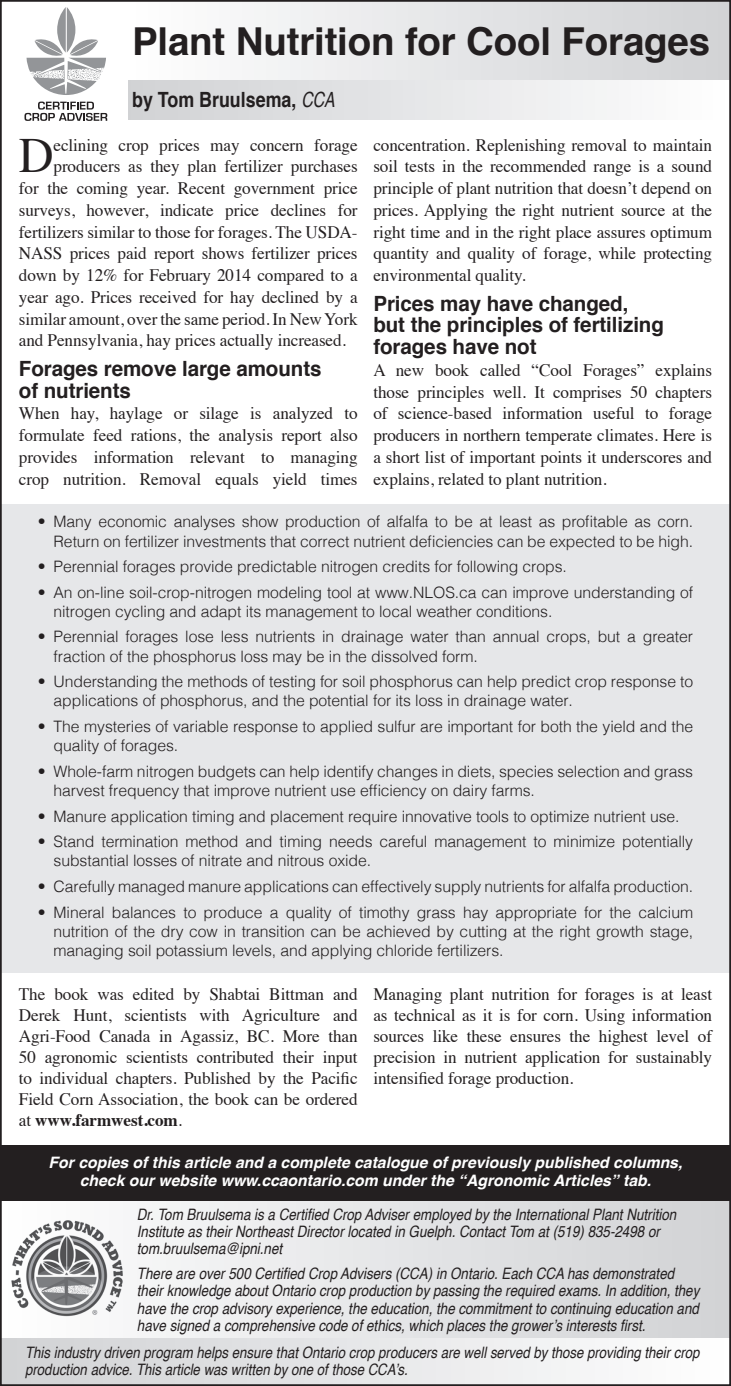
<style>
.page{position:relative;width:731px;height:1386px;background:#fff}
.page>*{position:absolute;margin:0;border:0;box-sizing:border-box;transform-origin:0 0}
.Paragraph_Style_2{font:49.18px "Times";color:#231f20}
.t1{font:700 38.5px "Helvetica";letter-spacing:-.005em;color:#231f20}
.t2{font:700 21px/21.7px "Helvetica";letter-spacing:-.005em;color:#231f20}
.t3{font:700 21px "Helvetica";letter-spacing:-.005em;color:#231f20;scale:.85 1}
.Paragraph_Style_2-2{font:17.5px/21.7px "Times";letter-spacing:-.005em;color:#231f20;text-align:justify}
.t4{font:300 15.75px/19.2px "Helvetica";letter-spacing:-.005em;color:#231f20}
.t5{font:italic 15.75px/17.2px "Helvetica";color:#231f20;scale:.85 1}
.t6{font:italic 15.75px/17.2px "Helvetica";color:#231f20;scale:.84 1}
.t7{font:italic 700 15.75px "Helvetica";color:#fff}
.s1{font-weight:400;font-style:italic}
.s2{font-weight:700}
</style>
<div class="page">
<div style="left:1px;top:504px;width:729px;height:469px;background:#e6e7e9"></div>
<div style="left:129px;top:0;width:602px;height:105px;background:linear-gradient(to right,#fff,#cfd0d3)"></div>
<div style="left:129px;top:80px;width:602px;height:40px;background:linear-gradient(to right,#d2d3d5,#fcfcfc)"></div>
<svg style="left:0;top:1338px;width:731px;height:48px"></svg>
<div style="left:0;top:1201px;width:731px;height:137px;background:linear-gradient(to right,#fefefe,#d1d2d4)"></div>
<div style="left:0;top:1145px;width:731px;height:56px;background:#231f20"></div>
<svg style="left:24px;top:102px;width:83px;height:19px"></svg>
<svg style="left:27px;top:7px;width:79px;height:88px"></svg>
<img style="left:7px;top:1208px;width:121px;height:121px">
<p class="t1" style="left:132px;top:10px;width:580px">Plant Nutrition for Cool Forages</p>
<p class="t3" style="left:132px;top:83px;width:240px">by Tom Bruulsema, <span class="s1">CCA</span></p>
<p class="Paragraph_Style_2" style="left:19px;top:109px;width:36px">D</p>
<p class="Paragraph_Style_2-2" style="left:54px;top:132px;width:306px">eclining crop prices may concern forage</p>
<p class="Paragraph_Style_2-2" style="left:54px;top:154px;width:306px">producers as they plan fertilizer purchases</p>
<p class="Paragraph_Style_2-2" style="left:19px;top:176px;width:340px">for the coming year. Recent government price</p>
<p class="Paragraph_Style_2-2" style="left:19px;top:198px;width:340px">surveys, however, indicate price declines for</p>
<p class="Paragraph_Style_2-2" style="left:19px;top:219px;width:340px">fertilizers similar to those for forages. The USDA-</p>
<p class="Paragraph_Style_2-2" style="left:19px;top:241px;width:340px">NASS prices paid report shows fertilizer prices</p>
<p class="Paragraph_Style_2-2" style="left:19px;top:263px;width:340px">down by 12% for February 2014 compared to a</p>
<p class="Paragraph_Style_2-2" style="left:19px;top:285px;width:340px">year ago. Prices received for hay declined by a</p>
<p class="Paragraph_Style_2-2" style="left:19px;top:306px;width:340px">similar amount, over the same period. In New York</p>
<p class="Paragraph_Style_2-2" style="left:19px;top:328px;width:328px">and Pennsylvania, hay prices actually increased.</p>
<p class="t2" style="left:19px;top:358px;width:304px">Forages remove large amounts</p>
<p class="t2" style="left:19px;top:380px;width:114px">of nutrients</p>
<p class="Paragraph_Style_2-2" style="left:19px;top:401px;width:340px">When hay, haylage or silage is analyzed to formulate feed rations, the analysis report also provides information relevant to managing crop nutrition. Removal equals yield times</p>
<p class="Paragraph_Style_2-2" style="left:373px;top:132px;width:340px">concentration. Replenishing removal to maintain soil tests in the recommended range is a sound principle of plant nutrition that doesn’t depend on prices. Applying the right nutrient source at the right time and in the right place assures optimum quantity and quality of forage, while protecting environmental quality.</p>
<p class="t2" style="left:373px;top:293px;width:257px">Prices may have changed,</p>
<p class="t2" style="left:373px;top:314px;width:292px">but the principles of fertilizing forages have not</p>
<p class="Paragraph_Style_2-2" style="left:373px;top:358px;width:340px">A new book called “Cool Forages” explains those principles well. It comprises 50 chapters of science-based information useful to forage producers in northern temperate climates. Here is a short list of important points it underscores and explains, related to plant nutrition.</p>
<p class="t4" style="left:38px;top:511px;width:657px;text-align:right">• Many economic analyses show production of alfalfa to be at least as profitable as corn.<br>Return on fertilizer investments that correct nutrient deficiencies can be expected to be high.</p>
<p class="t4" style="left:38px;top:556px;width:530px">• Perennial forages provide predictable nitrogen credits for following crops.</p>
<p class="t4" style="left:54px;top:581px;width:641px;text-indent:-16px">• An on-line soil-crop-nitrogen modeling tool at www.NLOS.ca can improve understanding of nitrogen cycling and adapt its management to local weather conditions.</p>
<p class="t4" style="left:54px;top:626px;width:641px;text-indent:-16px">• Perennial forages lose less nutrients in drainage water than annual crops, but a greater fraction of the phosphorus loss may be in the dissolved form.</p>
<p class="t4" style="left:54px;top:671px;width:641px;text-indent:-16px">• Understanding the methods of testing for soil phosphorus can help predict crop response to applications of phosphorus, and the potential for its loss in drainage water.</p>
<p class="t4" style="left:54px;top:716px;width:641px;text-indent:-16px">• The mysteries of variable response to applied sulfur are important for both the yield and the quality of forages.</p>
<p class="t4" style="left:54px;top:761px;width:641px;text-indent:-16px">• Whole-farm nitrogen budgets can help identify changes in diets, species selection and grass harvest frequency that improve nutrient use efficiency on dairy farms.</p>
<p class="t4" style="left:38px;top:805px;width:643px">• Manure application timing and placement require innovative tools to optimize nutrient use.</p>
<p class="t4" style="left:54px;top:831px;width:641px;text-indent:-16px">• Stand termination method and timing needs careful management to minimize potentially substantial losses of nitrate and nitrous oxide.</p>
<p class="t4" style="left:38px;top:876px;width:657px">• Carefully managed manure applications can effectively supply nutrients for alfalfa production.</p>
<p class="t4" style="left:54px;top:901px;width:641px;text-align:justify;text-indent:-16px">• Mineral balances to produce a quality of timothy grass hay appropriate for the calcium nutrition of the dry cow in transition can be achieved by cutting at the right growth stage, managing soil potassium levels, and applying chloride fertilizers.</p>
<p class="Paragraph_Style_2-2" style="left:19px;top:982px;width:340px;line-height:21px">The book was edited by Shabtai Bittman and Derek Hunt, scientists with Agriculture and Agri-Food Canada in Agassiz, BC. More than 50 agronomic scientists contributed their input to individual chapters. Published by the Pacific Field Corn Association, the book can be ordered at <span class="s2">www.farmwest.com</span>.</p>
<p class="Paragraph_Style_2-2" style="left:373px;top:982px;width:340px;line-height:21px">Managing plant nutrition for forages is at least as technical as it is for corn. Using information sources like these ensures the highest level of precision in nutrient application for sustainably intensified forage production.</p>
<p class="t7" style="left:49px;top:1149px;width:635px">For copies of this article and a complete catalogue of previously published columns,</p>
<p class="t7" style="left:80px;top:1168px;width:573px">check our website www.ccaontario.com under the “Agronomic Articles” tab.</p>
<p class="t5" style="left:137px;top:1206px;width:636px">Dr. Tom Bruulsema is a Certified Crop Adviser employed by the International Plant Nutrition<br>Institute as their Northeast Director located in Guelph. Contact Tom at (519) 835-2498 or</p>
<p class="t5" style="left:137px;top:1240px;width:172px">tom.bruulsema@ipni.net</p>
<p class="t5" style="left:137px;top:1265px;width:663px">There are over 500 Certified Crop Advisers (CCA) in Ontario. Each CCA has demonstrated their knowledge about Ontario crop production by passing the required exams. In addition, they have the crop advisory experience, the education, the commitment to continuing education and have signed a comprehensive code of ethics, which places the grower’s interests first.</p>
<p class="t6" style="left:25px;top:1344px;width:804px">This industry driven program helps ensure that Ontario crop producers are well served by those providing their crop production advice. This article was written by one of those CCA’s.</p>
</div>
